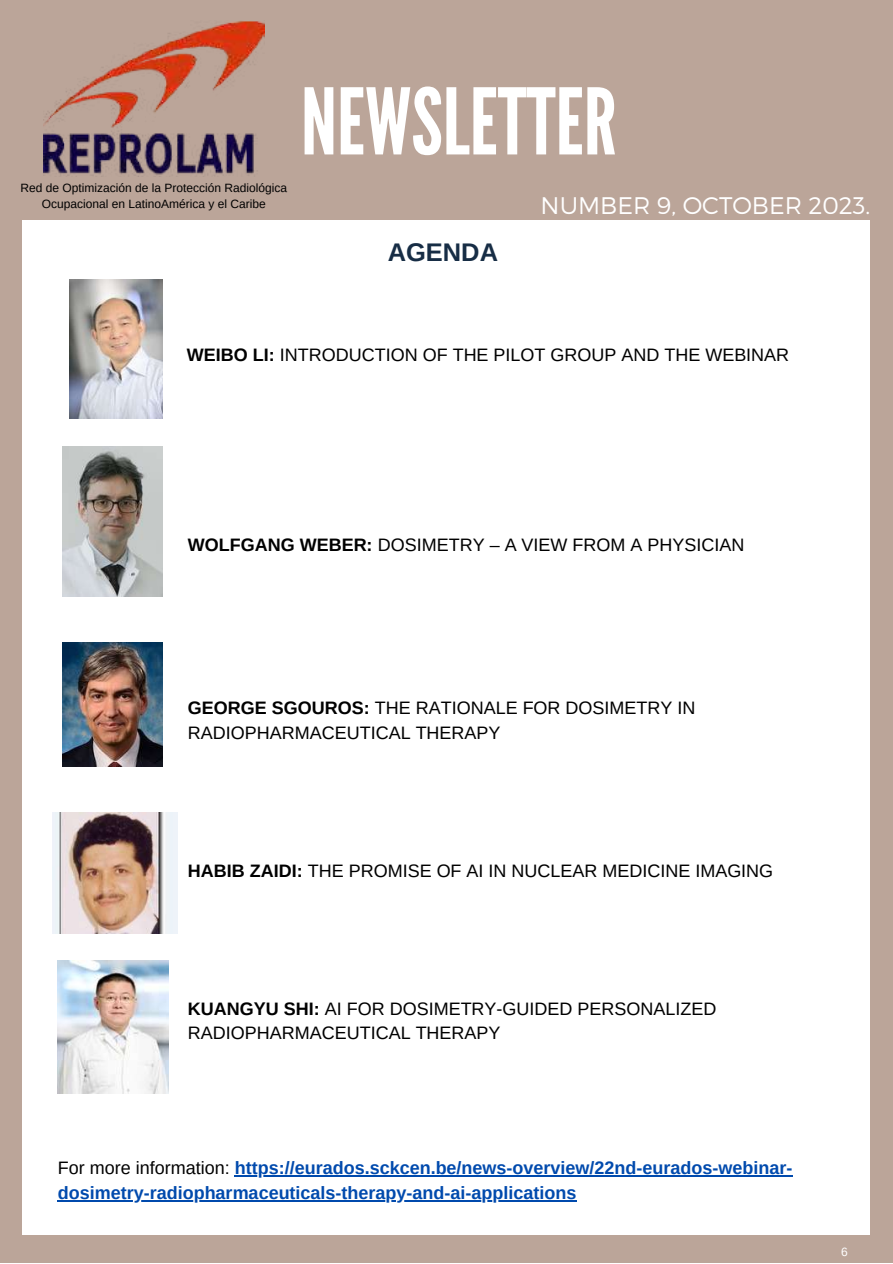
<style>
.page{position:relative;width:893px;height:1264px;background:#fff}
.page>*{position:absolute;margin:0;border:0;box-sizing:border-box;transform-origin:0 0}
.t1{font:91.5px "League Gothic";color:#fff}
.t2{font:700 25.5px "Arimo";color:#172d45}
.t3{font:300 24px "Montserrat";color:#fff}
.t4{font:18px/24.8px "Arimo";color:#000}
.t5{font:700 18px/24.8px "Arimo";color:#004aad}
.t6{font:12px/16px "Arimo";color:#000;text-align:center}
.t7{font:12px "Arimo";color:#fff}
.s1{font-weight:700}
.s2{font-weight:400;color:#000}
</style>
<div class="page">
<div style="left:0;top:0;width:892px;height:1262px;background:#bba599"></div>
<img style="left:44px;top:21px;width:220px;height:155px">
<div style="left:22px;top:220px;width:848px;height:1014px;background:#fff"></div>
<img style="left:70px;top:279px;width:93px;height:139px">
<img style="left:63px;top:446px;width:100px;height:150px">
<img style="left:63px;top:642px;width:100px;height:125px">
<img style="left:52px;top:812px;width:126px;height:121px">
<img style="left:58px;top:960px;width:110px;height:133px">
<hr style="left:235px;top:1175px;width:557px;height:1px;background:#004aad">
<hr style="left:58px;top:1200px;width:518px;height:1px;background:#004aad">
<p class="t6" style="left:21px;top:180px;width:268px">Red de Optimización de la Protección Radiológica<br>Ocupacional en LatinoAmérica y el Caribe</p>
<h1 class="t1" style="left:301px;top:69px;width:317px">NEWSLETTER</h1>
<h2 class="t2" style="left:387px;top:237px;width:112px">AGENDA</h2>
<h3 class="t3" style="left:540px;top:190px;width:331px">NUMBER 9, OCTOBER 2023.</h3>
<p class="t4" style="left:187px;top:342px;width:603px"><span class="s1">WEIBO LI:</span> INTRODUCTION OF THE PILOT GROUP AND THE WEBINAR</p>
<p class="t4" style="left:188px;top:533px;width:558px"><span class="s1">WOLFGANG WEBER:</span> DOSIMETRY – A VIEW FROM A PHYSICIAN</p>
<p class="t4" style="left:188px;top:695px;width:509px"><span class="s1">GEORGE SGOUROS:</span> THE RATIONALE FOR DOSIMETRY IN<br>RADIOPHARMACEUTICAL THERAPY</p>
<p class="t4" style="left:188px;top:858px;width:587px"><span class="s1">HABIB ZAIDI:</span> THE PROMISE OF AI IN NUCLEAR MEDICINE IMAGING</p>
<p class="t4" style="left:188px;top:995px;width:530px"><span class="s1">KUANGYU SHI:</span> AI FOR DOSIMETRY-GUIDED PERSONALIZED<br>RADIOPHARMACEUTICAL THERAPY</p>
<p class="t5" style="left:58px;top:1155px;width:736px"><span class="s2">For more information:</span> https://eurados.sckcen.be/news-overview/22nd-eurados-webinar&shy;dosimetry-radiopharmaceuticals-therapy-and-ai-applications</p>
<p class="t7" style="left:841px;top:1245px;width:8px">6</p>
</div>
